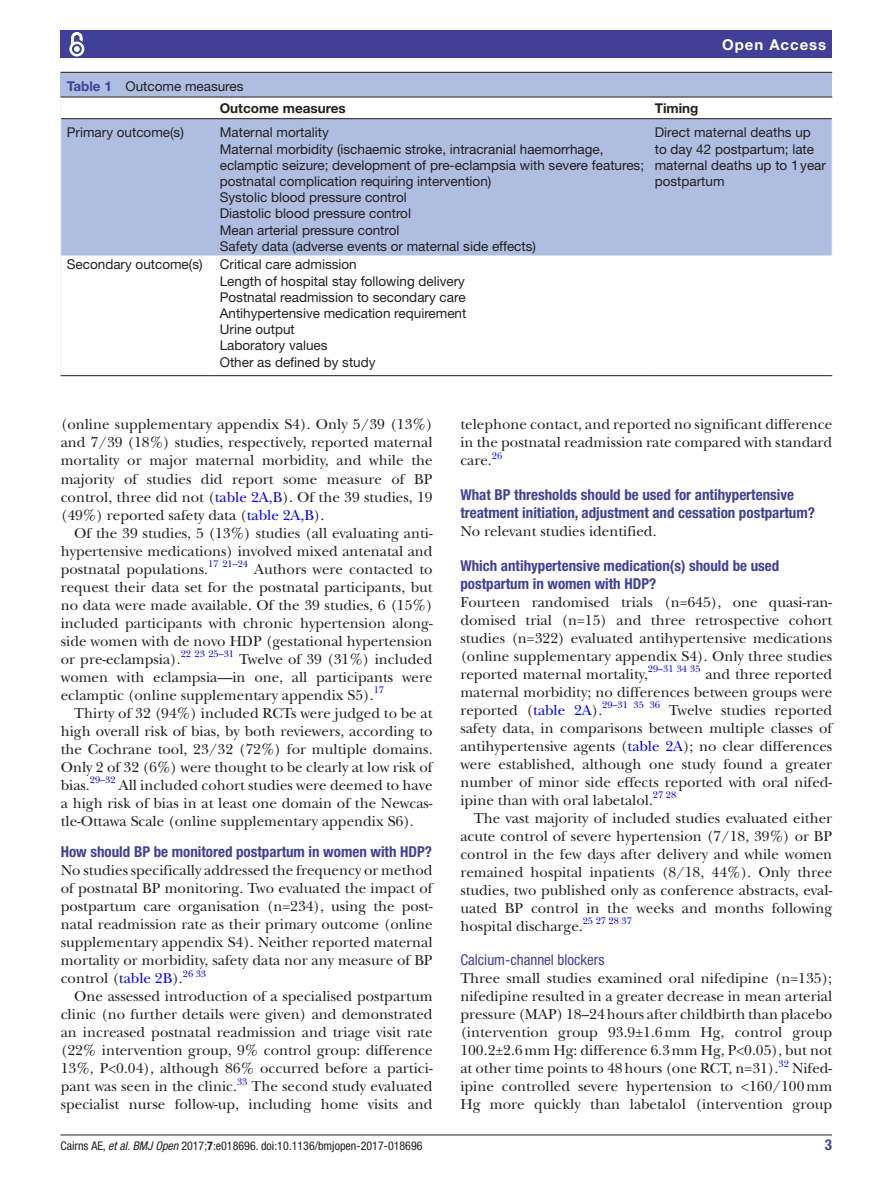
<style>
.page{position:relative;width:893px;height:1191px;background:#fff}
.page>*{position:absolute;margin:0;border:0;box-sizing:border-box;transform-origin:0 0}
.t1{font:15px/18px "New Baskerville";color:#231f20;text-align:justify}
.t2{font:700 condensed 15px/18px "Helvetica Neue LT Std";color:#414099}
.t3{font:condensed 15px "Helvetica Neue LT Std";color:#414099}
.t4{font:700 15px "Helvetica Neue LT Std";letter-spacing:.065em;color:#fff}
.t5{font:13.5px/16.2px "Helvetica Neue LT Std";color:#231f20}
.t6{font:700 13.5px "Helvetica Neue LT Std";color:#231f20}
.t7{font:condensed 12px "Helvetica Neue LT Std";color:#231f20}
.t8{font:9.9px "New Baskerville";color:#00f}
.s1{font-weight:700;color:#414099}
.s2{font-weight:700}
.s3{color:#00f}
.s4{font-style:italic}
</style>
<div class="page">
<hr style="left:61px;top:1134px;width:771px;height:1px;background:#231f20">
<div style="left:61px;top:31px;width:771px;height:27px;background:#414099"></div>
<svg style="left:69px;top:32px;width:16px;height:25px"></svg>
<div style="left:61px;top:73px;width:771px;height:303px;background:#afbde1"></div>
<hr style="left:61px;top:72px;width:771px;height:1px;background:#231f20">
<div style="left:61px;top:98px;width:771px;height:277px;background:#fff"></div>
<svg style="left:61px;top:119px;width:771px;height:136px"></svg>
<hr style="left:61px;top:97px;width:153px;height:1px;background:#231f20">
<hr style="left:61px;top:118px;width:153px;height:1px;background:#231f20">
<hr style="left:214px;top:97px;width:435px;height:1px;background:#231f20">
<hr style="left:214px;top:118px;width:435px;height:1px;background:#231f20">
<hr style="left:649px;top:97px;width:183px;height:1px;background:#231f20">
<hr style="left:649px;top:118px;width:183px;height:1px;background:#231f20">
<hr style="left:61px;top:375px;width:153px;height:1px;background:#231f20">
<hr style="left:214px;top:375px;width:435px;height:1px;background:#231f20">
<hr style="left:649px;top:375px;width:183px;height:1px;background:#231f20">
<svg style="left:60px;top:97px;width:1px;height:22px"></svg>
<p class="t5" style="left:220px;top:75px;width:127px;line-height:22px;text-indent:-153px"><span class="s1">Table 1</span> Outcome measures<br><span class="s2">Outcome measures</span></p>
<p class="t6" style="left:655px;top:99px;width:45px">Timing</p>
<p class="t4" style="left:722px;top:35px;width:106px">Open Access</p>
<p class="t5" style="left:67px;top:124px;width:119px">Primary outcome(s)</p>
<p class="t5" style="left:220px;top:124px;width:426px">Maternal mortality<br>Maternal morbidity (ischaemic stroke, intracranial haemorrhage, eclamptic seizure; development of pre-eclampsia with severe features; postnatal complication requiring intervention)<br>Systolic blood pressure control<br>Diastolic blood pressure control<br>Mean arterial pressure control<br>Safety data (adverse events or maternal side effects)</p>
<p class="t5" style="left:655px;top:124px;width:173px">Direct maternal deaths up to day 42 postpartum; late maternal deaths up to 1year postpartum</p>
<p class="t5" style="left:67px;top:256px;width:137px">Secondary outcome(s)</p>
<p class="t5" style="left:220px;top:256px;width:248px">Critical care admission<br>Length of hospital stay following delivery<br>Postnatal readmission to secondary care<br>Antihypertensive medication requirement<br>Urine output<br>Laboratory values<br>Other as defined by study</p>
<p class="t1" style="left:61px;top:416px;width:373px">(online supplementary appendix S4). Only 5/39 (13%) and 7/39 (18%) studies, respectively, reported maternal mortality or major maternal morbidity, and while the majority of studies did report some measure of BP control, three did not (<span class="s3">table 2A,B</span>). Of the 39 studies, 19 (49%) reported safety data (<span class="s3">table 2A,B</span>).</p>
<p class="t1" style="left:61px;top:524px;width:373px;text-indent:14px">Of the 39 studies, 5 (13%) studies (all evaluating anti&shy;hypertensive medications) involved mixed antenatal and postnatal populations.</p>
<p class="t8" style="left:208px;top:558px;width:42px">17 21–24</p>
<p class="t1" style="left:61px;top:560px;width:373px;text-indent:193px">Authors were contacted to request their data set for the postnatal participants, but no data were made available. Of the 39 studies, 6 (15%) included participants with chronic hypertension along&shy;side women with de novo HDP (gestational hypertension or pre-eclampsia).</p>
<p class="t8" style="left:181px;top:648px;width:55px">22 23 25–31</p>
<p class="t1" style="left:61px;top:650px;width:373px;text-indent:178px">Twelve of 39 (31%) included women with eclampsia—in one, all participants were eclamptic (online supplementary appendix S5).</p>
<p class="t8" style="left:374px;top:684px;width:12px">17</p>
<p class="t1" style="left:61px;top:704px;width:373px;text-indent:14px">Thirty of 32 (94%) included RCTs were judged to be at high overall risk of bias, by both reviewers, according to the Cochrane tool, 23/32 (72%) for multiple domains.<br>Only 2 of 32 (6%) were thought to be clearly at low risk of bias.</p>
<p class="t8" style="left:90px;top:774px;width:27px">29–32</p>
<p class="t1" style="left:61px;top:776px;width:373px;text-indent:58px">All included cohort studies were deemed to have a high risk of bias in at least one domain of the Newcas&shy;tle-Ottawa Scale (online supplementary appendix S6).</p>
<p class="t2" style="left:61px;top:842px;width:373px">How should BP be monitored postpartum in women with HDP?</p>
<p class="t1" style="left:61px;top:861px;width:373px">No studies specifically addressed the frequency or method of postnatal BP monitoring. Two evaluated the impact of postpartum care organisation (n=234), using the post&shy;natal readmission rate as their primary outcome (online supplementary appendix S4). Neither reported maternal mortality or morbidity, safety data nor any measure of BP control (<span class="s3">table 2B</span>).<sup>26</sup> <sup>33</sup></p>
<p class="t1" style="left:61px;top:987px;width:373px;text-indent:14px">One assessed introduction of a specialised postpartum clinic (no further details were given) and demonstrated an increased postnatal readmission and triage visit rate (22% intervention group, 9% control group: difference 13%, P&lt;0.04), although 86% occurred before a partici&shy;pant was seen in the clinic.</p>
<p class="t8" style="left:237px;top:1075px;width:12px">33</p>
<p class="t1" style="left:61px;top:1077px;width:373px;text-align:right">The second study evaluated<br>specialist nurse follow-up, including home visits and</p>
<p class="t1" style="left:460px;top:416px;width:373px">telephone contact, and reported no significant difference in the postnatal readmission rate compared with standard care.</p>
<p class="t8" style="left:492px;top:450px;width:12px">26</p>
<p class="t2" style="left:460px;top:485px;width:356px">What BP thresholds should be used for antihypertensive treatment initiation, adjustment and cessation postpartum?</p>
<p class="t1" style="left:460px;top:522px;width:198px">No relevant studies identified.</p>
<p class="t2" style="left:460px;top:556px;width:320px">Which antihypertensive medication(s) should be used postpartum in women with HDP?</p>
<p class="t1" style="left:460px;top:593px;width:373px">Fourteen randomised trials (n=645), one quasi-ran&shy;domised trial (n=15) and three retrospective cohort studies (n=322) evaluated antihypertensive medications (online supplementary appendix S4). Only three studies reported maternal mortality,</p>
<p class="t8" style="left:648px;top:663px;width:54px">29–31 34 35</p>
<p class="t1" style="left:460px;top:665px;width:373px;text-indent:245px">and three reported maternal morbidity; no differences between groups were reported (<span class="s3">table 2A</span>).</p>
<p class="t8" style="left:602px;top:699px;width:59px">29–31 35 36</p>
<p class="t1" style="left:460px;top:701px;width:373px;text-indent:208px">Twelve studies reported safety data, in comparisons between multiple classes of antihypertensive agents (<span class="s3">table 2A</span>); no clear differences were established, although one study found a greater number of minor side effects reported with oral nifed&shy;ipine than with oral labetalol.</p>
<p class="t8" style="left:653px;top:789px;width:25px">27 28</p>
<p class="t1" style="left:460px;top:809px;width:373px;text-indent:14px">The vast majority of included studies evaluated either acute control of severe hypertension (7/18, 39%) or BP control in the few days after delivery and while women remained hospital inpatients (8/18, 44%). Only three studies, two published only as conference abstracts, eval&shy;uated BP control in the weeks and months following hospital discharge.</p>
<p class="t8" style="left:583px;top:915px;width:51px">25 27 28 37</p>
<p class="t3" style="left:460px;top:951px;width:146px">Calcium-channel blockers</p>
<p class="t1" style="left:460px;top:969px;width:373px">Three small studies examined oral nifedipine (n=135); nifedipine resulted in a greater decrease in mean arterial pressure (MAP) 18–24hours after childbirth than placebo (intervention group 93.9±1.6mm Hg, control group 100.2±2.6mm Hg: difference 6.3mm Hg, P&lt;0.05), but not at other time points to 48hours (one RCT, n=31).</p>
<p class="t8" style="left:778px;top:1057px;width:12px">32</p>
<p class="t1" style="left:460px;top:1059px;width:373px;text-indent:332px">Nifed&shy;ipine controlled severe hypertension to &lt;160/100mm Hg more quickly than labetalol (intervention group</p>
<p class="t7" style="left:61px;top:1138px;width:364px">Cairns AE, <span class="s4">et al</span>. <span class="s4">BMJ Open</span> 2017;<span class="s2">7</span>:e018696. doi:10.1136/bmjopen-2017-018696</p>
<p class="t2" style="left:825px;top:1135px;width:9px">3</p>
</div>
